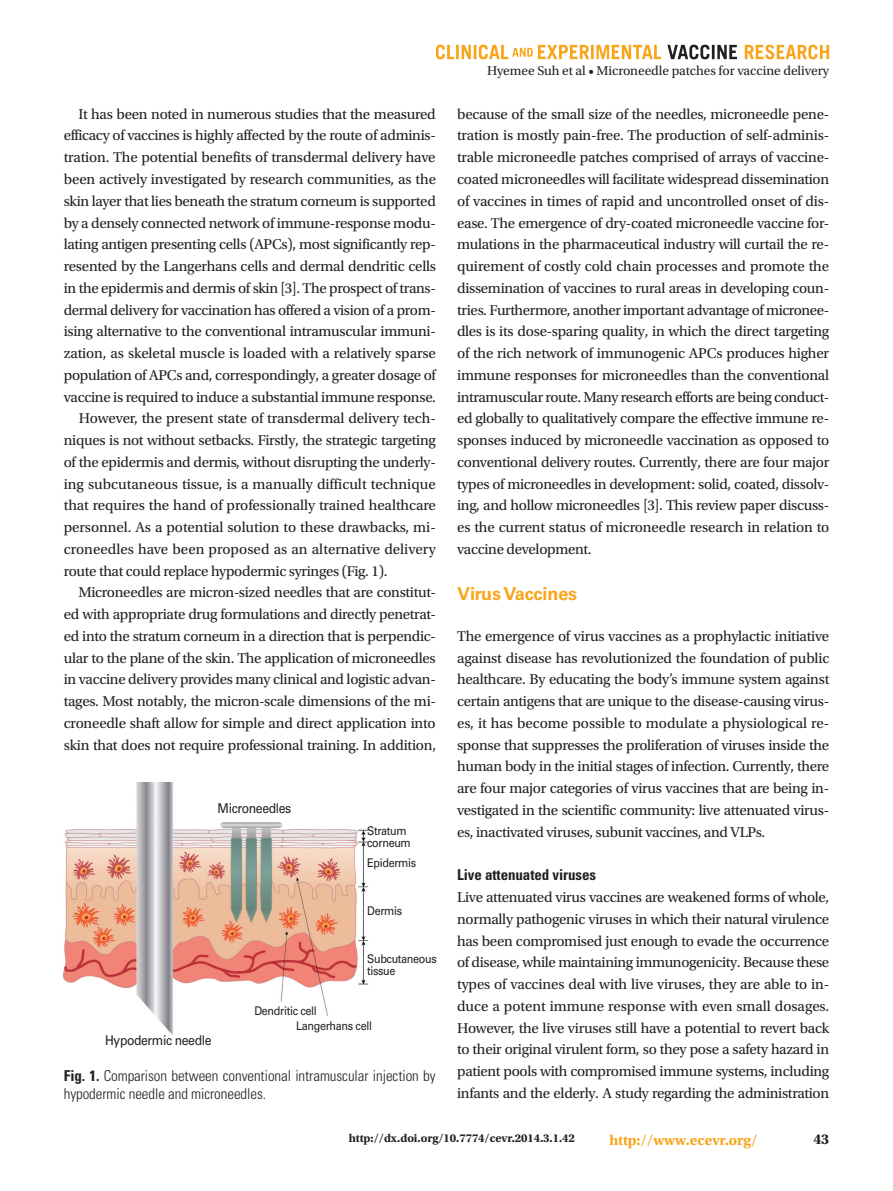
<style>
.page{position:relative;width:893px;height:1191px;background:#fff}
.page>*{position:absolute;margin:0;border:0;box-sizing:border-box;transform-origin:0 0}
.CVER_대제목{font:700 18px "Univers LT Std";letter-spacing:-.005em;color:#f9a51b}
.CVER_본문{font:15px/21.8px "Utopia Std";letter-spacing:-.02em;color:#231f20;text-align:justify}
.CVER_표그림캡션{font:300 condensed 15px/18px "Univers LT Std";letter-spacing:-.005em;color:#231f20}
.t1{font:700 15px "Utopia Std";letter-spacing:-.005em;color:#f9a51b}
.CVER_중제목{font:700 condensed 15px "Univers LT Std";letter-spacing:-.005em;color:#231f20}
.t2{font:700 15px "Utopia Std";color:#231f20}
.CVER_하시라{font:13.5px "Utopia Std";letter-spacing:-.005em;color:#231f20}
.CVER_그림지문{font:13.5px "Univers LT Std";letter-spacing:-.03em;color:#231f20;scale:.9 1}
.CVER_그림지문-2{font:12px/12px "Univers LT Std";letter-spacing:-.03em;color:#231f20;scale:.9 1}
.t3{font:700 12px "Utopia Std";letter-spacing:-.005em;color:#231f20}
.s1{font-weight:700}
</style>
<div class="page">
<svg style="left:745px;top:45px;width:84px;height:14px"></svg>
<svg style="left:667px;top:45px;width:70px;height:14px"></svg>
<svg style="left:436px;top:45px;width:225px;height:14px"></svg>
<img style="left:64px;top:782px;width:305px;height:253px">
<p class="CVER_본문" style="left:64px;top:103px;width:374px;text-indent:15px">It has been noted in numerous studies that the measured efficacy of vaccines is highly affected by the route of adminis&shy;tration. The potential benefits of transdermal delivery have been actively investigated by research communities, as the skin layer that lies beneath the stratum corneum is supported by a densely connected network of immune-response modu&shy;lating antigen presenting cells (APCs), most significantly rep&shy;resented by the Langerhans cells and dermal dendritic cells in the epidermis and dermis of skin [3]. The prospect of trans&shy;dermal delivery for vaccination has offered a vision of a prom&shy;ising alternative to the conventional intramuscular immuni&shy;zation, as skeletal muscle is loaded with a relatively sparse population of APCs and, correspondingly, a greater dosage of vaccine is required to induce a substantial immune response.</p>
<p class="CVER_본문" style="left:64px;top:408px;width:374px;text-indent:15px">However, the present state of transdermal delivery tech&shy;niques is not without setbacks. Firstly, the strategic targeting of the epidermis and dermis, without disrupting the underly&shy;ing subcutaneous tissue, is a manually difficult technique that requires the hand of professionally trained healthcare personnel. As a potential solution to these drawbacks, mi&shy;croneedles have been proposed as an alternative delivery route that could replace hypodermic syringes (Fig. 1).</p>
<p class="CVER_본문" style="left:64px;top:582px;width:374px;text-indent:15px">Microneedles are micron-sized needles that are constitut&shy;ed with appropriate drug formulations and directly penetrat&shy;ed into the stratum corneum in a direction that is perpendic&shy;ular to the plane of the skin. The application of microneedles in vaccine delivery provides many clinical and logistic advan&shy;tages. Most notably, the micron-scale dimensions of the mi&shy;croneedle shaft allow for simple and direct application into skin that does not require professional training. In addition,</p>
<p class="CVER_그림지문" style="left:218px;top:800px;width:83px">Microneedles</p>
<p class="CVER_그림지문-2" style="left:367px;top:825px;width:50px">Stratum corneum</p>
<p class="CVER_그림지문-2" style="left:367px;top:857px;width:56px">Epidermis</p>
<p class="CVER_그림지문-2" style="left:367px;top:904px;width:40px">Dermis</p>
<p class="CVER_그림지문-2" style="left:367px;top:952px;width:79px">Subcutaneous</p>
<p class="CVER_그림지문-2" style="left:367px;top:964px;width:33px">tissue</p>
<p class="CVER_그림지문" style="left:105px;top:1032px;width:120px">Hypodermic needle</p>
<p class="CVER_그림지문-2" style="left:254px;top:1004px;width:71px">Dendritic cell</p>
<p class="CVER_그림지문-2" style="left:296px;top:1019px;width:86px">Langerhans cell</p>
<p class="CVER_표그림캡션" style="left:64px;top:1066px;width:373px"><span class="s1">Fig. 1.</span> Comparison between conventional intramuscular injection by hypodermic needle and microneedles.</p>
<p class="CVER_하시라" style="left:487px;top:63px;width:343px">Hyemee Suh et al • Microneedle patches for vaccine delivery</p>
<p class="CVER_본문" style="left:457px;top:103px;width:374px;text-align:left">because of the small size of the needles, microneedle pene&shy;tration is mostly pain-free. The production of self-adminis&shy;trable microneedle patches comprised of arrays of vaccine&shy;coated microneedles will facilitate widespread dissemination of vaccines in times of rapid and uncontrolled onset of dis&shy;ease. The emergence of dry-coated microneedle vaccine for&shy;mulations in the pharmaceutical industry will curtail the re&shy;quirement of costly cold chain processes and promote the dissemination of vaccines to rural areas in developing coun&shy;tries. Furthermore, another important advantage of micronee&shy;dles is its dose-sparing quality, in which the direct targeting of the rich network of immunogenic APCs produces higher immune responses for microneedles than the conventional intramuscular route. Many research efforts are being conduct&shy;ed globally to qualitatively compare the effective immune re&shy;sponses induced by microneedle vaccination as opposed to conventional delivery routes. Currently, there are four major types of microneedles in development: solid, coated, dissolv&shy;ing, and hollow microneedles [3]. This review paper discuss&shy;es the current status of microneedle research in relation to vaccine development.</p>
<p class="CVER_대제목" style="left:457px;top:583px;width:122px">Virus Vaccines</p>
<p class="CVER_본문" style="left:457px;top:625px;width:374px">The emergence of virus vaccines as a prophylactic initiative against disease has revolutionized the foundation of public healthcare. By educating the body’s immune system against certain antigens that are unique to the disease-causing virus&shy;es, it has become possible to modulate a physiological re&shy;sponse that suppresses the proliferation of viruses inside the human body in the initial stages of infection. Currently, there are four major categories of virus vaccines that are being in&shy;vestigated in the scientific community: live attenuated virus&shy;es, inactivated viruses, subunit vaccines, and VLPs.</p>
<p class="CVER_중제목" style="left:457px;top:865px;width:141px">Live attenuated viruses</p>
<p class="CVER_본문" style="left:457px;top:886px;width:374px">Live attenuated virus vaccines are weakened forms of whole, normally pathogenic viruses in which their natural virulence has been compromised just enough to evade the occurrence of disease, while maintaining immunogenicity. Because these types of vaccines deal with live viruses, they are able to in&shy;duce a potent immune response with even small dosages.<br>However, the live viruses still have a potential to revert back to their original virulent form, so they pose a safety hazard in patient pools with compromised immune systems, including infants and the elderly. A study regarding the administration</p>
<p class="t3" style="left:349px;top:1131px;width:227px">http://dx.doi.org/10.7774/cevr.2014.3.1.42</p>
<p class="t1" style="left:609px;top:1131px;width:150px">http://www.ecevr.org/</p>
<p class="t2" style="left:813px;top:1130px;width:17px">43</p>
</div>
